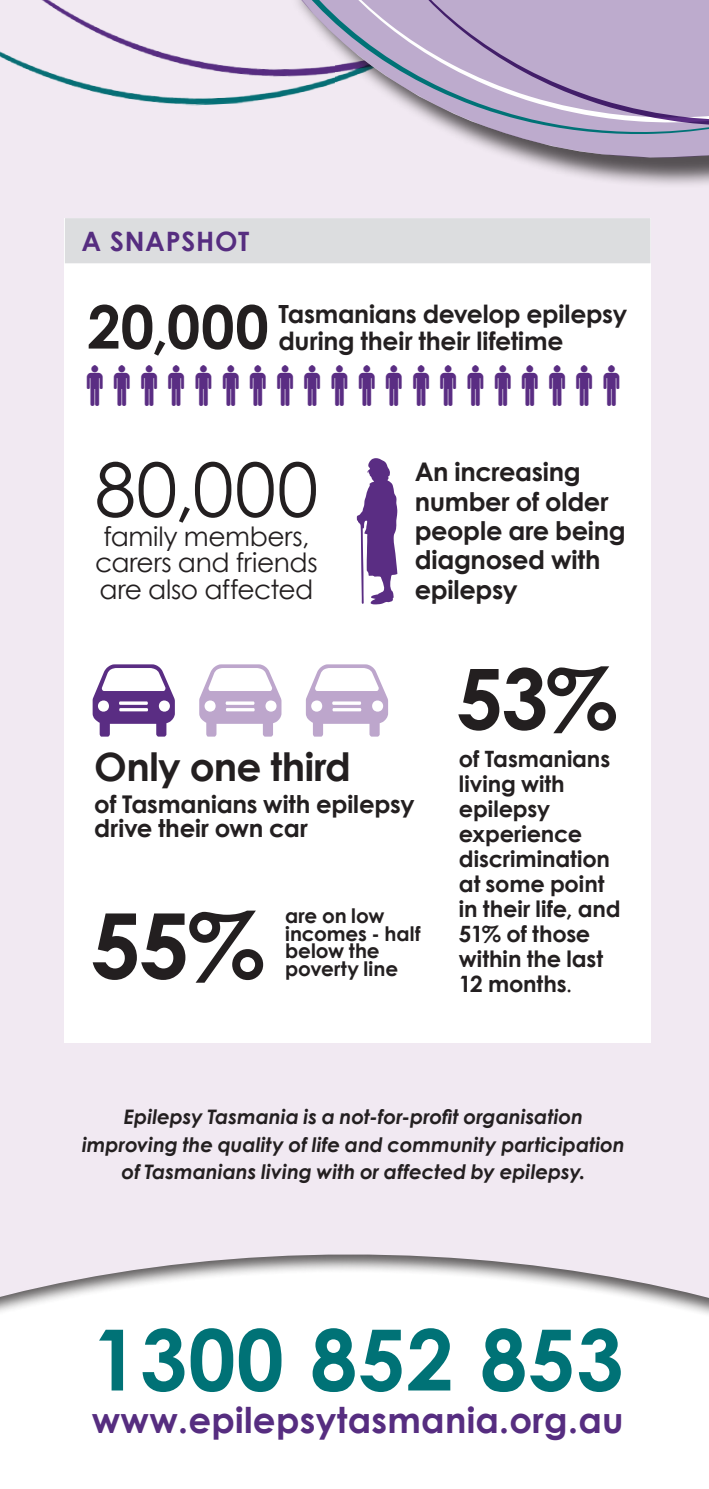
<style>
.page{position:relative;width:709px;height:1489px;background:#fff}
.page>*{position:absolute;margin:0;border:0;box-sizing:border-box;transform-origin:0 0}
.t1{font:700 90.25px "Century Gothic";color:#231f20}
.t2{font:87px "Travelcons";color:#bda6cc}
.t3{font:700 84.5px "Century Gothic";letter-spacing:.01em;color:#007276}
.t4{font:700 83.75px "Century Gothic";color:#231f20}
.t5{font:74.5px "Century Gothic";color:#231f20}
.t6{font:700 59.75px "Century Gothic";color:#231f20}
.t7{font:40.75px "Travelcons";color:#5a2d83}
.t8{font:700 39px "Century Gothic";letter-spacing:-.015em;color:#231f20}
.t9{font:700 35.5px "Century Gothic";letter-spacing:.01em;color:#562d80}
.t10{font:700 26.75px "Century Gothic";letter-spacing:.025em;color:#562d80}
.t11{font:26.5px/26.5px "Century Gothic";letter-spacing:-.015em;color:#231f20;text-align:center}
.t12{font:700 25.75px/29.2px "Century Gothic";letter-spacing:-.015em;color:#231f20}
.t13{font:700 25px "Century Gothic";letter-spacing:-.01em;color:#231f20}
.t14{font:700 24.5px/24.5px "Century Gothic";letter-spacing:-.01em;color:#231f20}
.t15{font:700 22.5px/25px "Century Gothic";letter-spacing:-.005em;color:#231f20}
.t16{font:italic 700 20px/27.5px "Century Gothic";color:#231f20;text-align:center}
.t17{font:700 20px/17.5px "Century Gothic";letter-spacing:-.005em;color:#231f20}
.s1{color:#5a2d83}
.s2{font-weight:400}
</style>
<div class="page">
<div style="left:0;top:0;width:709px;height:1488px;background:#f1e9f2"></div>
<svg style="left:0;top:1254px;width:709px;height:234px;background:#f8f8f8"></svg>
<img style="left:0;top:0;width:253px;height:106px">
<div style="left:64px;top:218px;width:587px;height:824px;background:#fff"></div>
<div style="left:65px;top:218px;width:585px;height:45px;background:#dcdddf"></div>
<svg style="left:356px;top:458px;width:42px;height:146px"></svg>
<div style="left:289px;top:0;width:420px;height:188px;background:#231f20;opacity:.75"></div>
<svg style="left:289px;top:135px;width:420px;height:23px"></svg>
<svg style="left:253px;top:0;width:456px;height:135px;fill:#bdabcd"></svg>
<h3 class="t10" style="left:81px;top:225px;width:169px">A SNAPSHOT</h3>
<p class="t13" style="left:278px;top:298px;width:350px">Tasmanians develop epilepsy</p>
<h3 class="t6" style="left:87px;top:289px;width:183px">20,000</h3>
<p class="t13" style="left:278px;top:325px;width:286px">during their their lifetime</p>
<h3 class="t7" style="left:84px;top:368px;width:539px">q q q q q q q q q q q q q q q q q q q q</h3>
<h3 class="t5" style="left:95px;top:444px;width:225px">80,000</h3>
<h3 class="t11" style="left:95px;top:522px;width:224px">family members, carers and friends are also affected</h3>
<h2 class="t2" style="left:86px;top:655px;width:309px"><span class="s1">"</span> " "</h2>
<p class="t12" style="left:415px;top:457px;width:213px">An increasing number of older people are being diagnosed with epilepsy</p>
<h3 class="t4" style="left:456px;top:646px;width:163px">53%</h3>
<h3 class="t8" style="left:94px;top:742px;width:258px">Only one third</h3>
<p class="t14" style="left:94px;top:790px;width:322px">of Tasmanians with epilepsy drive their own car</p>
<h1 class="t1" style="left:91px;top:888px;width:176px">55%</h1>
<p class="t17" style="left:285px;top:906px;width:137px">are on low incomes - half below the</p>
<p class="t17" style="left:285px;top:959px;width:115px">poverty line</p>
<p class="t15" style="left:459px;top:746px;width:163px">of Tasmanians living with epilepsy experience discrimination at some point in their life, and<br>51% of those within the last<br>12 months<span class="s2">.</span></p>
<p class="t16" style="left:82px;top:1102px;width:544px">Epilepsy Tasmania is a not-for-profit organisation improving the quality of life and community participation of Tasmanians living with or affected by epilepsy.</p>
<h3 class="t3" style="left:92px;top:1306px;width:533px">1300 852 853</h3>
<h3 class="t9" style="left:92px;top:1397px;width:533px">www.epilepsytasmania.org.au</h3>
</div>
